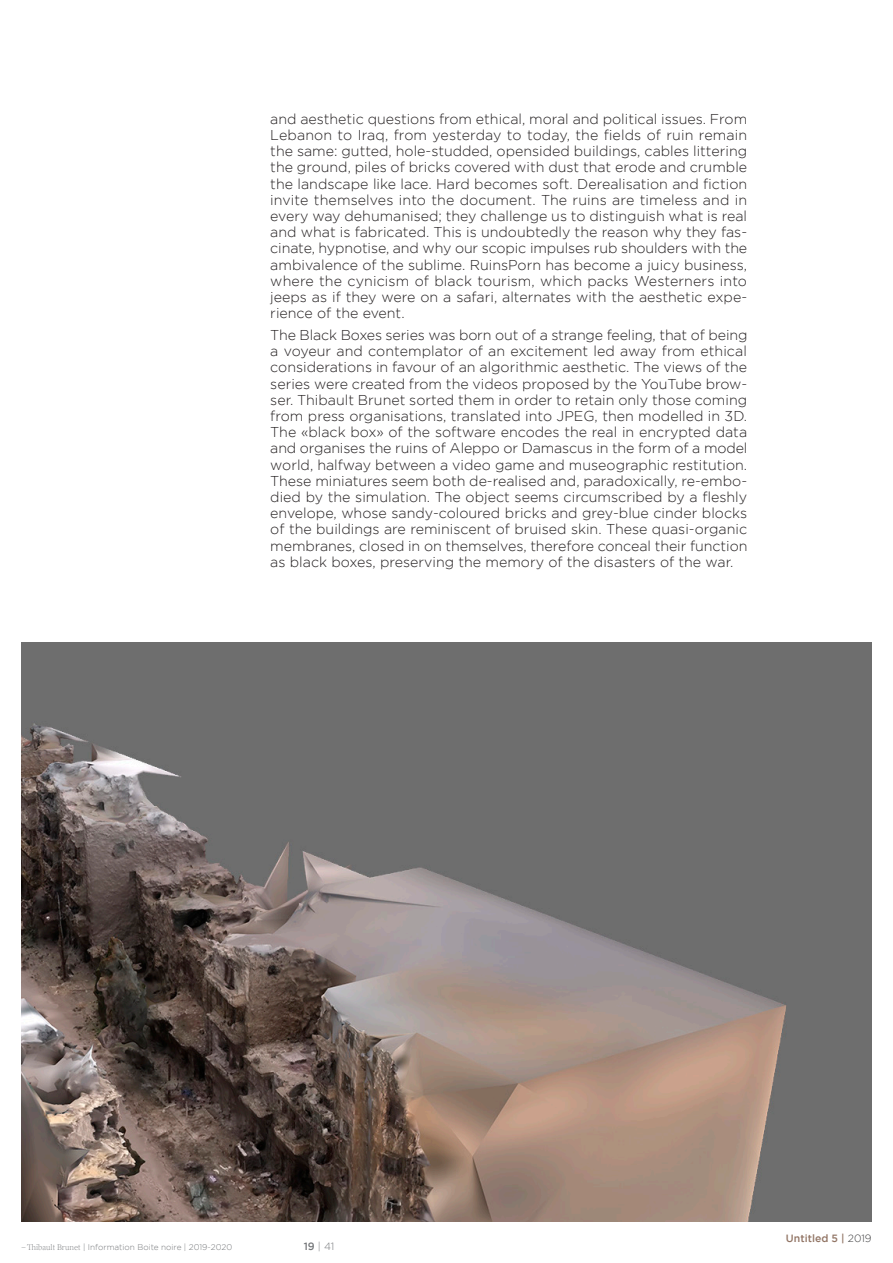
<style>
.page{position:relative;width:893px;height:1263px;background:#fff}
.page>*{position:absolute;margin:0;border:0;box-sizing:border-box;transform-origin:0 0}
.P_txt_courant{font:300 14.25px/16.2px "Gotham";color:#231f20;text-align:justify}
.Légende_img{font:500 10.5px "Gotham";color:#927565}
.Folio{font:300 10.5px "Gotham";color:#76787b}
.Folio-2{font:300 8.25px "Gotham";color:#76787b}
.s1{font-family:"Inferi"}
.s2{font-weight:500}
.s3{font-weight:300;color:#3e3e3f}
</style>
<div class="page">
<img style="left:21px;top:642px;width:851px;height:579px">
<p class="P_txt_courant" style="left:270px;top:111px;width:478px">and aesthetic questions from ethical, moral and political issues. From Lebanon to Iraq, from yesterday to today, the fields of ruin remain the same: gutted, hole-studded, opensided buildings, cables littering the ground, piles of bricks covered with dust that erode and crumble the landscape like lace. Hard becomes soft. Derealisation and fiction invite themselves into the document. The ruins are timeless and in every way dehumanised; they challenge us to distinguish what is real and what is fabricated. This is undoubtedly the reason why they fas&shy;cinate, hypnotise, and why our scopic impulses rub shoulders with the ambivalence of the sublime. RuinsPorn has become a juicy business, where the cynicism of black tourism, which packs Westerners into jeeps as if they were on a safari, alternates with the aesthetic expe&shy;rience of the event.</p>
<p class="P_txt_courant" style="left:270px;top:327px;width:479px">The Black Boxes series was born out of a strange feeling, that of being a voyeur and contemplator of an excitement led away from ethical considerations in favour of an algorithmic aesthetic. The views of the series were created from the videos proposed by the YouTube brow&shy;ser. Thibault Brunet sorted them in order to retain only those coming from press organisations, translated into JPEG, then modelled in 3D.<br>The «black box» of the software encodes the real in encrypted data and organises the ruins of Aleppo or Damascus in the form of a model world, halfway between a video game and museographic restitution.<br>These miniatures seem both de-realised and, paradoxically, re-embo&shy;died by the simulation. The object seems circumscribed by a fleshly envelope, whose sandy-coloured bricks and grey-blue cinder blocks of the buildings are reminiscent of bruised skin. These quasi-organic membranes, closed in on themselves, therefore conceal their function as black boxes, preserving the memory of the disasters of the war.</p>
<p class="Folio-2" style="left:21px;top:1242px;width:213px"><span class="s1">–Thibault Brunet</span> | Information Boite noire | 2019-2020</p>
<p class="Folio" style="left:304px;top:1240px;width:32px"><span class="s2">19</span> | 41</p>
<p class="Légende_img" style="left:786px;top:1232px;width:87px">Untitled 5 | <span class="s3">2019</span></p>
</div>
